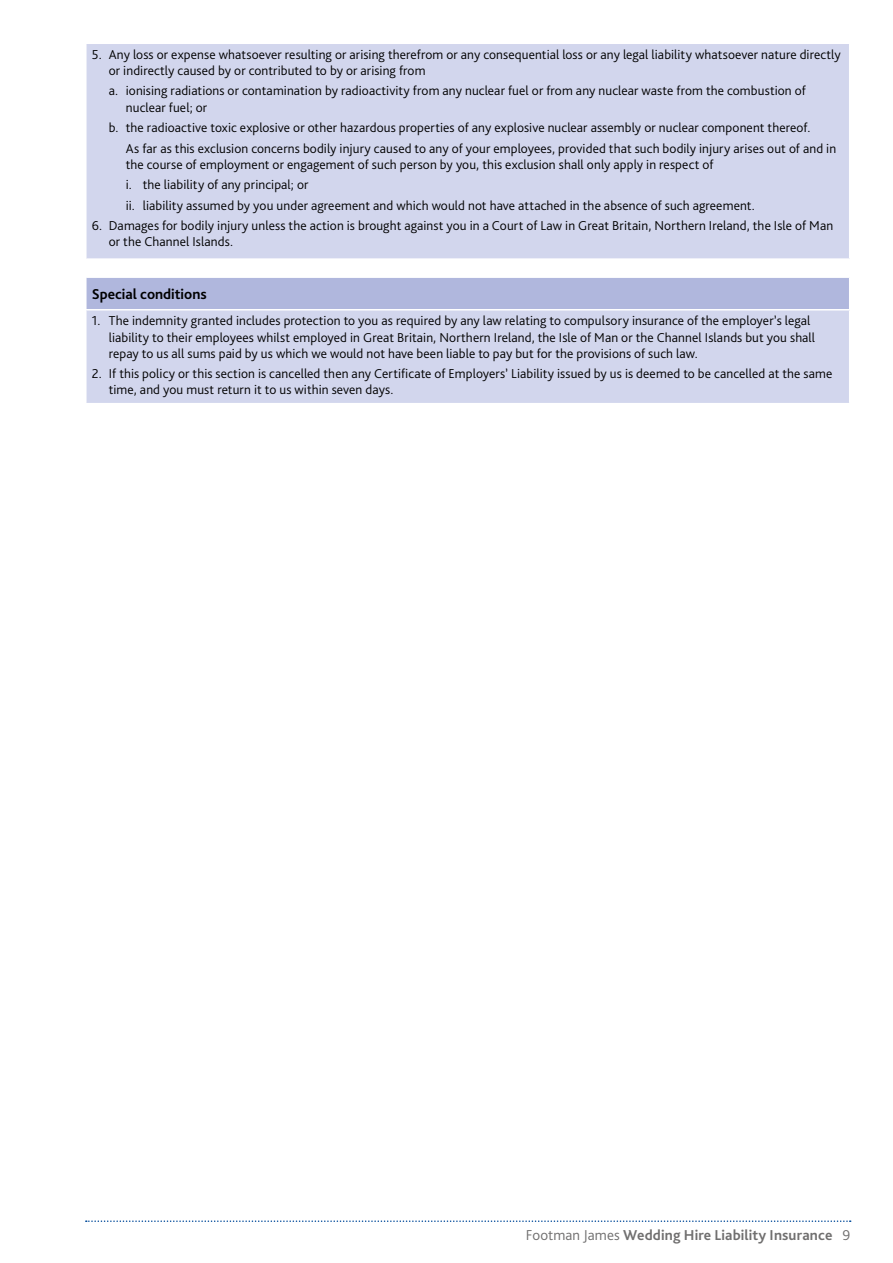
<style>
.page{position:relative;width:893px;height:1263px;background:#fff}
.page>*{position:absolute;margin:0;border:0;box-sizing:border-box;transform-origin:0 0}
.t1{font:700 15px "Bliss Pro";letter-spacing:.01em;color:#706f6f}
.t2{font:700 15px "Bliss Pro";color:#000}
.t3{font:300 13.5px/16.2px "Bliss Pro";letter-spacing:.005em;color:#000}
.s1{font-weight:300}
</style>
<div class="page">
<svg style="left:86px;top:1220px;width:765px;height:2px"></svg>
<div style="left:86px;top:277px;width:764px;height:33px;background:#b0b7dd"></div>
<div style="left:86px;top:310px;width:764px;height:94px;background:#d2d6ed"></div>
<hr style="left:85px;top:276px;width:765px;height:2px;background:#fff">
<hr style="left:85px;top:278px;width:2px;height:31px;background:#fff">
<hr style="left:849px;top:278px;width:1px;height:31px;background:#fff">
<hr style="left:85px;top:309px;width:765px;height:1px;background:#fff">
<hr style="left:85px;top:310px;width:2px;height:93px;background:#fff">
<hr style="left:849px;top:310px;width:1px;height:93px;background:#fff">
<hr style="left:85px;top:403px;width:765px;height:1px;background:#fff">
<div style="left:86px;top:43px;width:764px;height:216px;background:#d2d6ed"></div>
<hr style="left:85px;top:43px;width:765px;height:1px;background:#fff">
<hr style="left:85px;top:44px;width:2px;height:214px;background:#fff">
<hr style="left:849px;top:44px;width:1px;height:214px;background:#fff">
<hr style="left:85px;top:258px;width:765px;height:2px;background:#fff">
<p class="t3" style="left:109px;top:46px;width:733px;text-indent:-17px">5. Any loss or expense whatsoever resulting or arising therefrom or any consequential loss or any legal liability whatsoever nature directly or indirectly caused by or contributed to by or arising from</p>
<p class="t3" style="left:126px;top:83px;width:681px;text-indent:-17px">a. ionising radiations or contamination by radioactivity from any nuclear fuel or from any nuclear waste from the combustion of nuclear fuel; or</p>
<p class="t3" style="left:109px;top:119px;width:703px">b. the radioactive toxic explosive or other hazardous properties of any explosive nuclear assembly or nuclear component thereof.</p>
<p class="t3" style="left:126px;top:140px;width:712px">As far as this exclusion concerns bodily injury caused to any of your employees, provided that such bodily injury arises out of and in the course of employment or engagement of such person by you, this exclusion shall only apply in respect of</p>
<p class="t3" style="left:126px;top:176px;width:184px">i. the liability of any principal; or</p>
<p class="t3" style="left:126px;top:197px;width:631px">ii. liability assumed by you under agreement and which would not have attached in the absence of such agreement.</p>
<p class="t3" style="left:109px;top:217px;width:726px;text-indent:-17px">6. Damages for bodily injury unless the action is brought against you in a Court of Law in Great Britain, Northern Ireland, the Isle of Man or the Channel Islands.</p>
<p class="t2" style="left:92px;top:284px;width:116px">Special conditions</p>
<p class="t3" style="left:109px;top:312px;width:708px;text-indent:-17px">1. The indemnity granted includes protection to you as required by any law relating to compulsory insurance of the employer’s legal liability to their employees whilst employed in Great Britain, Northern Ireland, the Isle of Man or the Channel Islands but you shall repay to us all sums paid by us which we would not have been liable to pay but for the provisions of such law.</p>
<p class="t3" style="left:109px;top:365px;width:725px;text-indent:-17px">2. If this policy or this section is cancelled then any Certificate of Employers’ Liability issued by us is deemed to be cancelled at the same time, and you must return it to us within seven days.</p>
<p class="t1" style="left:526px;top:1225px;width:326px"><span class="s1">Footman James</span> Wedding Hire Liability Insurance <span class="s1">9</span></p>
</div>
